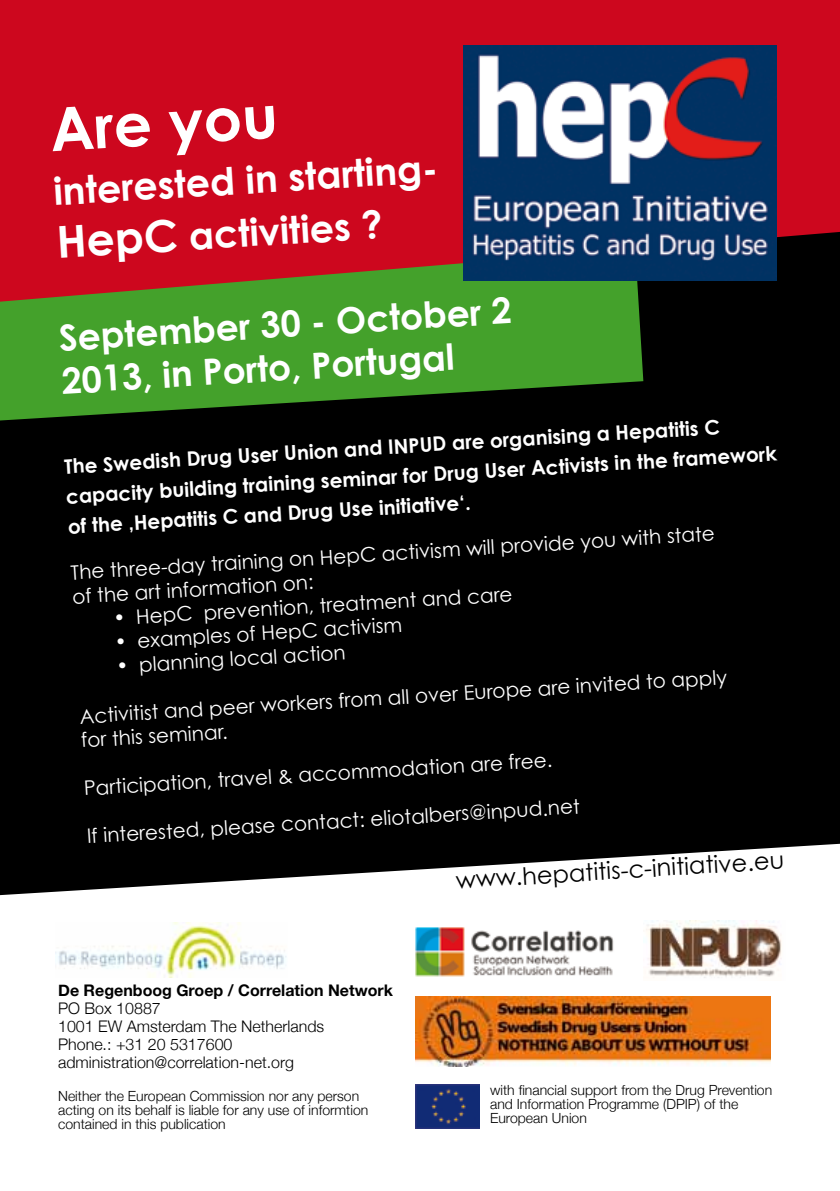
<style>
.page{position:relative;width:840px;height:1191px;background:#fff}
.page>*{position:absolute;margin:0;border:0;box-sizing:border-box;transform-origin:0 0}
.t1{font:700 60px "Century Gothic";color:#fff}
.t2{font:700 44px "Century Gothic";color:#fff}
.t3{font:700 38px "Century Gothic";color:#fff}
.t4{font:700 36px/43px "Century Gothic";color:#fff}
.t5{font:24px "Century Gothic";color:#000}
.t6{font:20px/22px "Century Gothic";color:#fff}
.t7{font:700 20px/29.4px "Century Gothic";color:#fff}
.t8{font:300 16px/18px "Helvetica Neue";color:#000}
.t9{font:700 16px "Helvetica Neue";color:#000}
.t10{font:300 14px/14px "Helvetica Neue";color:#000}
</style>
<div class="page">
<div style="left:0;top:309px;width:839px;height:586px;background:#000"></div>
<svg style="left:0;top:309px;width:643px;height:111px;background:#388423"></svg>
<svg style="left:0;top:0;width:839px;height:309px;background:#b6151e"></svg>
<img style="left:463px;top:45px;width:313px;height:236px">
<img style="left:415px;top:927px;width:199px;height:50px">
<img style="left:55px;top:923px;width:232px;height:54px">
<img style="left:415px;top:1085px;width:64px;height:43px">
<img style="left:646px;top:921px;width:136px;height:57px">
<img style="left:415px;top:996px;width:355px;height:70px">
<h1 class="t1" style="left:47px;top:93px;width:229px;rotate:-4deg">Are you</h1>
<h3 class="t3" style="left:52px;top:166px;width:389px;rotate:-3deg">interested in starting-</h3>
<h2 class="t2" style="left:55px;top:215px;width:123px;rotate:-4deg">HepC</h2>
<h3 class="t3" style="left:188px;top:211px;width:195px;rotate:-3deg">activities ?</h3>
<h3 class="t4" style="left:57px;top:317px;width:455px;rotate:-4deg">September 30 - October 2<br>2013, in Porto, Portugal</h3>
<p class="t7" style="left:63px;top:454px;width:713px;rotate:-4deg">The Swedish Drug User Union and INPUD are organising a Hepatitis C capacity building training seminar for Drug User Activists in the framework of the ‚Hepatitis C and Drug Use initiative‘.</p>
<p class="t6" style="left:70px;top:564px;width:646px;rotate:-4deg">The three-day training on HepC activism will provide you with state of the art information on:</p>
<p class="t6" style="left:113px;top:608px;width:401px;rotate:-4deg">• HepC prevention, treatment and care</p>
<p class="t6" style="left:114px;top:632px;width:289px;rotate:-4deg">• examples of HepC activism</p>
<p class="t6" style="left:115px;top:655px;width:231px;rotate:-4deg">• planning local action</p>
<p class="t6" style="left:79px;top:708px;width:650px;rotate:-4deg">Activitist and peer workers from all over Europe are invited to apply for this seminar.</p>
<p class="t6" style="left:83px;top:778px;width:470px;rotate:-4deg">Participation, travel &amp; accommodation are free.</p>
<p class="t6" style="left:86px;top:827px;width:495px;rotate:-4deg">If interested, please contact: eliotalbers@inpud.net</p>
<p class="t9" style="left:58px;top:980px;width:336px">De Regenboog Groep / Correlation Network</p>
<p class="t8" style="left:58px;top:999px;width:267px">PO Box 10887<br>1001 EW Amsterdam The Netherlands<br>Phone.: +31 20 5317600 administration@correlation-net.org</p>
<p class="t10" style="left:58px;top:1088px;width:311px">Neither the European Commission nor any person acting on its behalf is liable for any use of informtion contained in this publication</p>
<p class="t5" style="left:454px;top:867px;width:330px;rotate:-4deg">www.hepatitis-c-initiative.eu</p>
<p class="t10" style="left:490px;top:1082px;width:283px">with financial support from the Drug Prevention and Information Programme (DPIP) of the<br>European Union</p>
</div>
